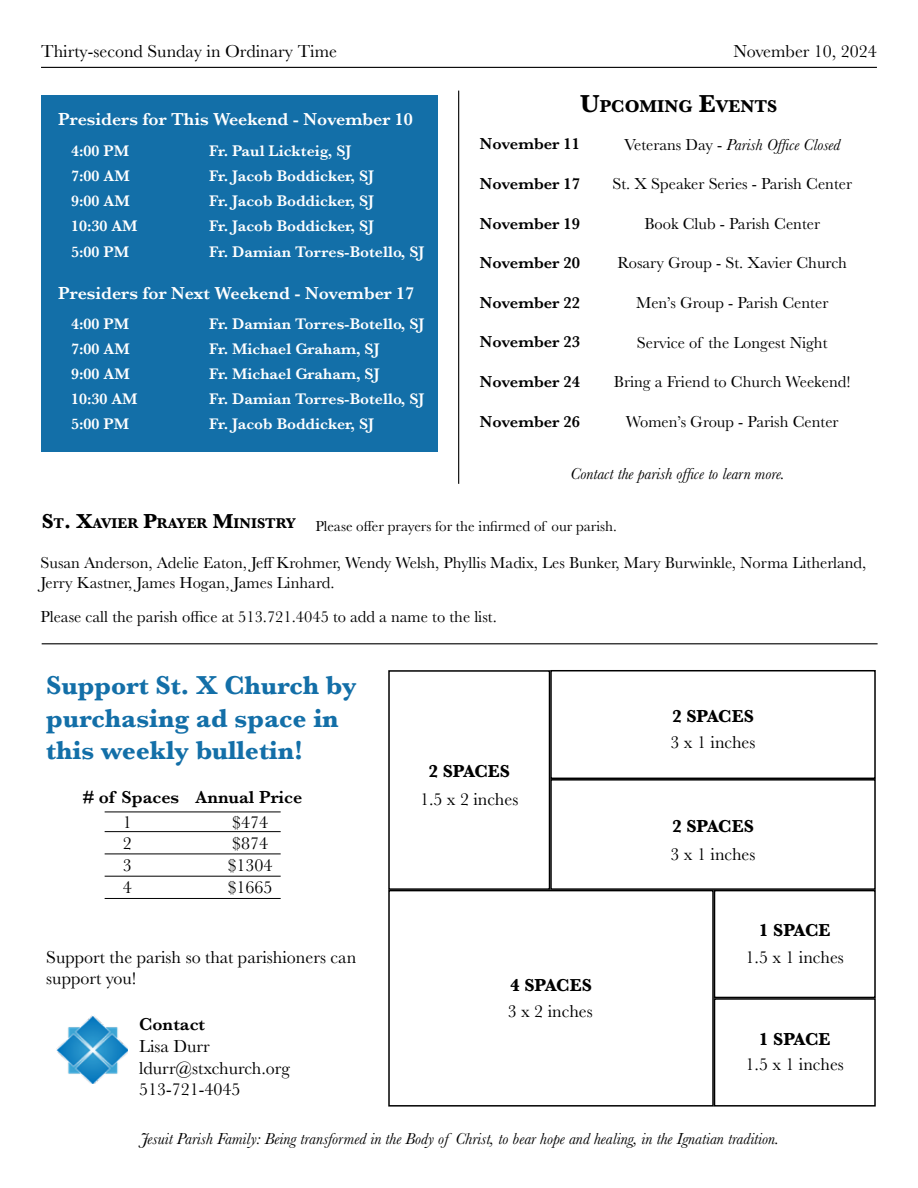
<style>
.page{position:relative;width:918px;height:1188px;background:#fff}
.page>*{position:absolute;margin:0;border:0;box-sizing:border-box;transform-origin:0 0}
.t1{font:700 27px/32.4px "Baskerville";color:#136fa8}
.t2{font:18px/21.6px "Baskerville";color:#000}
.t3{font:600 18px "Baskerville";color:#fff}
.t4{font:700 18px "Baskerville";color:#000}
.t5{font:600 18px "Baskerville";color:#000}
.t6{font:700 17.85px "Baskerville";color:#000}
.t7{font:16.5px/19.8px "Baskerville";color:#000}
.t8{font:italic 16.5px "Baskerville";color:#000}
.t9{font:600 16.5px "Baskerville";color:#000}
.t10{font:600 15.9px "Baskerville";color:#fff}
.t11{font:15px "Baskerville";color:#000}
.t12{font:700 14.7px "Baskerville";color:#000}
.s1{font-size:25.5px}
.s2{font-style:normal}
.s3{font-size:21px}
</style>
<div class="page">
<hr style="left:458px;top:91px;width:1px;height:393px;background:#000">
<hr style="left:41px;top:67px;width:836px;height:1px;background:#000">
<div style="left:41px;top:95px;width:396px;height:357px;background:#136fa8"></div>
<div style="left:388px;top:890px;width:326px;height:217px;border:2px solid #000"></div>
<div style="left:388px;top:670px;width:162px;height:220px;border:2px solid #000"></div>
<div style="left:550px;top:670px;width:326px;height:109px;border:2px solid #000"></div>
<div style="left:550px;top:779px;width:326px;height:111px;border:2px solid #000"></div>
<div style="left:714px;top:890px;width:162px;height:108px;border:2px solid #000"></div>
<div style="left:714px;top:998px;width:162px;height:109px;border:2px solid #000"></div>
<img style="left:56px;top:1015px;width:72px;height:68px">
<hr style="left:105px;top:831px;width:176px;height:1px;background:#000">
<hr style="left:105px;top:854px;width:176px;height:1px;background:#000">
<hr style="left:105px;top:876px;width:176px;height:1px;background:#000">
<hr style="left:105px;top:898px;width:176px;height:1px;background:#000">
<hr style="left:105px;top:812px;width:176px;height:1px;background:#000">
<hr style="left:42px;top:643px;width:836px;height:1px;background:#000">
<p class="t2" style="left:41px;top:41px;width:298px">Thirty-second Sunday in Ordinary Time</p>
<p class="t2" style="left:733px;top:41px;width:145px">November 10, 2024</p>
<p class="t3" style="left:58px;top:107px;width:356px">Presiders for This Weekend - November 10</p>
<p class="t10" style="left:71px;top:139px;width:59px">4:00 PM</p>
<p class="t10" style="left:209px;top:139px;width:144px">Fr. Paul Lickteig, SJ</p>
<p class="t10" style="left:71px;top:164px;width:60px">7:00 AM</p>
<p class="t10" style="left:209px;top:164px;width:167px">Fr. Jacob Boddicker, SJ</p>
<p class="t10" style="left:71px;top:190px;width:60px">9:00 AM</p>
<p class="t10" style="left:209px;top:190px;width:167px">Fr. Jacob Boddicker, SJ</p>
<p class="t10" style="left:71px;top:214px;width:68px">10:30 AM</p>
<p class="t10" style="left:209px;top:214px;width:167px">Fr. Jacob Boddicker, SJ</p>
<p class="t10" style="left:71px;top:241px;width:59px">5:00 PM</p>
<p class="t10" style="left:209px;top:241px;width:217px">Fr. Damian Torres-Botello, SJ</p>
<p class="t3" style="left:58px;top:281px;width:358px">Presiders for Next Weekend - November 17</p>
<p class="t10" style="left:71px;top:313px;width:59px">4:00 PM</p>
<p class="t10" style="left:209px;top:313px;width:217px">Fr. Damian Torres-Botello, SJ</p>
<p class="t10" style="left:71px;top:338px;width:60px">7:00 AM</p>
<p class="t10" style="left:209px;top:338px;width:172px">Fr. Michael Graham, SJ</p>
<p class="t10" style="left:71px;top:363px;width:60px">9:00 AM</p>
<p class="t10" style="left:209px;top:363px;width:172px">Fr. Michael Graham, SJ</p>
<p class="t10" style="left:71px;top:388px;width:68px">10:30 AM</p>
<p class="t10" style="left:209px;top:388px;width:217px">Fr. Damian Torres-Botello, SJ</p>
<p class="t10" style="left:71px;top:413px;width:59px">5:00 PM</p>
<p class="t10" style="left:209px;top:413px;width:167px">Fr. Jacob Boddicker, SJ</p>
<p class="t6" style="left:580px;top:94px;width:197px"><span class="s1">U</span>PCOMING <span class="s1">E</span>VENTS</p>
<p class="t9" style="left:480px;top:133px;width:102px">November 11</p>
<p class="t9" style="left:480px;top:172px;width:102px">November 17</p>
<p class="t9" style="left:480px;top:212px;width:102px">November 19</p>
<p class="t9" style="left:480px;top:251px;width:102px">November 20</p>
<p class="t9" style="left:480px;top:291px;width:102px">November 22</p>
<p class="t9" style="left:480px;top:331px;width:102px">November 23</p>
<p class="t9" style="left:480px;top:370px;width:102px">November 24</p>
<p class="t9" style="left:480px;top:410px;width:102px">November 26</p>
<p class="t8" style="left:624px;top:133px;width:218px"><span class="s2">Veterans Day -</span> Parish Office Closed</p>
<p class="t7" style="left:612px;top:174px;width:241px">St. X Speaker Series - Parish Center</p>
<p class="t7" style="left:644px;top:214px;width:177px">Book Club - Parish Center</p>
<p class="t7" style="left:617px;top:253px;width:231px">Rosary Group - St. Xavier Church</p>
<p class="t7" style="left:636px;top:293px;width:194px">Men’s Group - Parish Center</p>
<p class="t7" style="left:637px;top:333px;width:192px">Service of the Longest Night</p>
<p class="t7" style="left:614px;top:372px;width:238px">Bring a Friend to Church Weekend!</p>
<p class="t7" style="left:626px;top:412px;width:214px">Women’s Group - Parish Center</p>
<p class="t8" style="left:570px;top:462px;width:216px">Contact the parish office to learn more.</p>
<p class="t12" style="left:42px;top:513px;width:256px"><span class="s3">S</span>T<span class="s3">. X</span>AVIER <span class="s3">P</span>RAYER <span class="s3">M</span>INISTRY</p>
<p class="t11" style="left:315px;top:516px;width:303px">Please offer prayers for the infirmed of our parish.</p>
<p class="t7" style="left:40px;top:553px;width:827px">Susan Anderson, Adelie Eaton, Jeff Krohmer, Wendy Welsh, Phyllis Madix, Les Bunker, Mary Burwinkle, Norma Litherland,<br>Jerry Kastner, James Hogan, James Linhard.</p>
<p class="t7" style="left:40px;top:607px;width:458px">Please call the parish office at 513.721.4045 to add a name to the list.</p>
<h1 class="t1" style="left:46px;top:670px;width:312px">Support St. X Church by purchasing ad space in this weekly bulletin!</h1>
<p class="t5" style="left:82px;top:785px;width:221px"># of Spaces Annual Price</p>
<p class="t2" style="left:123px;top:812px;width:10px;text-align:justify">1<br>2<br>3<br>4</p>
<p class="t2" style="left:228px;top:812px;width:46px">$474 $874 $1304 $1665</p>
<p class="t2" style="left:46px;top:946px;width:311px">Support the parish so that parishioners can support you!</p>
<p class="t5" style="left:139px;top:1012px;width:67px">Contact</p>
<p class="t2" style="left:139px;top:1036px;width:152px">Lisa Durr ldurr@stxchurch.org<br>513-721-4045</p>
<p class="t4" style="left:428px;top:759px;width:83px">2 SPACES</p>
<p class="t2" style="left:420px;top:789px;width:100px">1.5 x 2 inches</p>
<p class="t4" style="left:510px;top:972px;width:83px">4 SPACES</p>
<p class="t2" style="left:508px;top:1001px;width:87px">3 x 2 inches</p>
<p class="t4" style="left:672px;top:704px;width:83px">2 SPACES</p>
<p class="t2" style="left:670px;top:731px;width:87px">3 x 1 inches</p>
<p class="t4" style="left:672px;top:813px;width:83px">2 SPACES</p>
<p class="t2" style="left:670px;top:843px;width:87px">3 x 1 inches</p>
<p class="t4" style="left:759px;top:918px;width:73px">1 SPACE</p>
<p class="t2" style="left:746px;top:946px;width:100px">1.5 x 1 inches</p>
<p class="t4" style="left:759px;top:1027px;width:73px">1 SPACE</p>
<p class="t2" style="left:746px;top:1053px;width:100px">1.5 x 1 inches</p>
<p class="t8" style="left:141px;top:1128px;width:640px">Jesuit Parish Family: Being transformed in the Body of Christ, to bear hope and healing, in the Ignatian tradition.</p>
</div>
